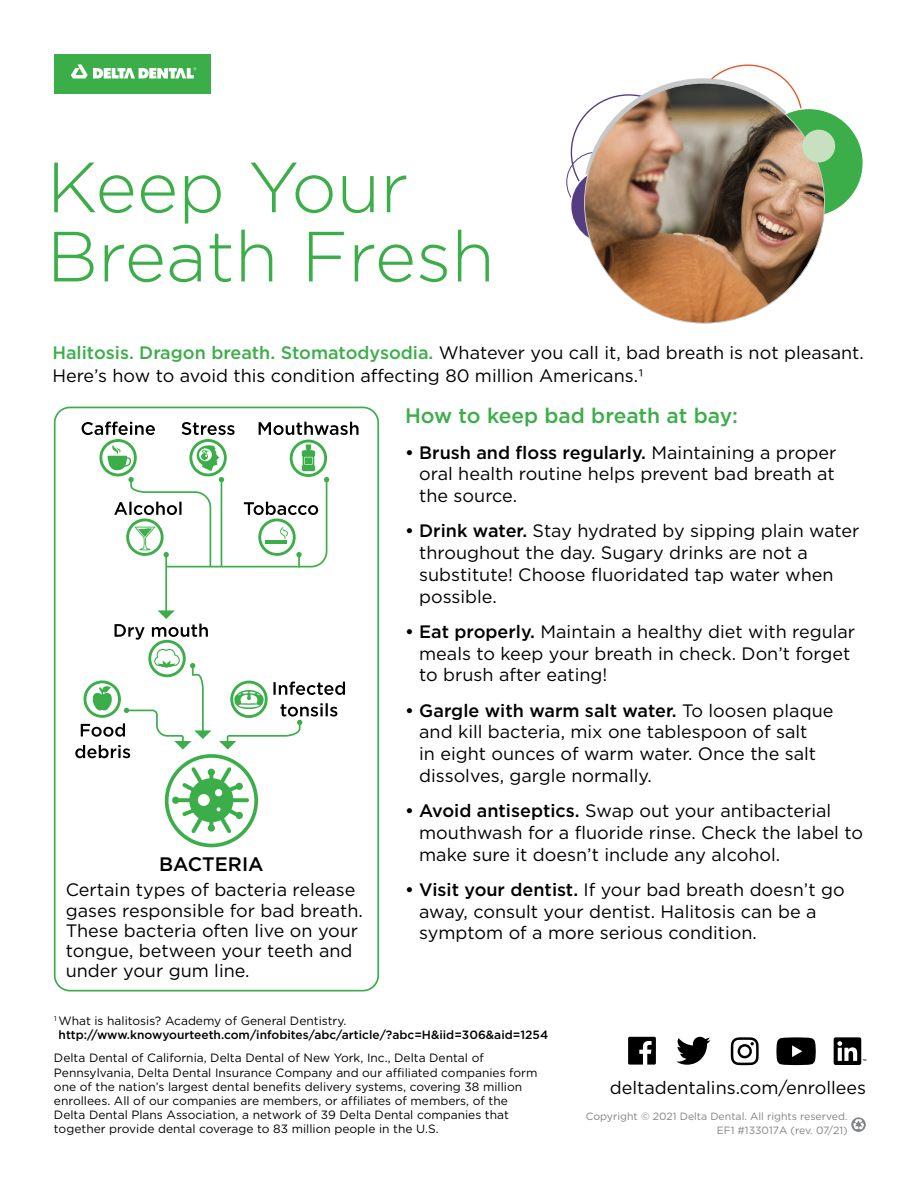
<style>
.page{position:relative;width:918px;height:1188px;background:#fff}
.page>*{position:absolute;margin:0;border:0;box-sizing:border-box;transform-origin:0 0}
.t1{font:300 70.95px/69.2px "Gotham";color:#3cae49}
.t2{font:500 21px "Gotham";color:#3cae49}
.t3{font:500 19.5px "Gotham";color:#000}
.t4{font:18px/21.8px "Gotham";color:#000}
.t5{font:12px/14.2px "Gotham";color:#000}
.t6{font:500 12px/14.2px "Gotham";color:#000}
.t7{font:10.5px/14.4px "Gotham";color:#808285;text-align:right}
.s1{font-weight:500;color:#3cae49}
.s2{font-weight:500}
.s3{font-weight:400}
</style>
<div class="page">
<div style="left:54px;top:54px;width:157px;height:39px;background:#3cae49"></div>
<svg style="left:71px;top:64px;width:125px;height:15px"></svg>
<div style="left:755px;top:108px;width:108px;height:109px;background:#3cae49;border-radius:50%"></div>
<svg style="left:571px;top:168px;width:76px;height:76px"></svg>
<img style="left:585px;top:83px;width:240px;height:240px;border-radius:120px">
<div style="left:802px;top:130px;width:33px;height:32px;background:#c7e0bf;border-radius:50%"></div>
<div style="left:54px;top:407px;width:325px;height:585px;border:2px solid #3cae49;border-radius:15px"></div>
<div style="left:189px;top:439px;width:38px;height:37px;border:3px solid #3cae49;border-radius:50%"></div>
<svg style="left:196px;top:444px;width:23px;height:27px"></svg>
<div style="left:148px;top:640px;width:38px;height:37px;border:3px solid #3cae49;border-radius:50%"></div>
<div style="left:230px;top:681px;width:38px;height:37px;border:3px solid #3cae49;border-radius:50%"></div>
<div style="left:99px;top:439px;width:38px;height:37px;border:3px solid #3cae49;border-radius:50%"></div>
<svg style="left:108px;top:444px;width:23px;height:26px"></svg>
<div style="left:290px;top:440px;width:37px;height:37px;border:3px solid #3cae49;border-radius:50%"></div>
<svg style="left:302px;top:444px;width:13px;height:27px"></svg>
<div style="left:165px;top:754px;width:93px;height:93px;border:4px solid #3cae49;border-radius:50%"></div>
<svg style="left:172px;top:767px;width:77px;height:66px"></svg>
<hr style="left:165px;top:556px;width:2px;height:59px;background:#3cae49">
<svg style="left:82px;top:422px;width:73px;height:13px"></svg>
<svg style="left:115px;top:610px;width:93px;height:30px"></svg>
<svg style="left:219px;top:682px;width:126px;height:68px"></svg>
<svg style="left:75px;top:649px;width:136px;height:109px"></svg>
<svg style="left:114px;top:477px;width:215px;height:91px"></svg>
<svg style="left:182px;top:422px;width:53px;height:13px"></svg>
<svg style="left:259px;top:422px;width:100px;height:13px"></svg>
<svg style="left:851px;top:1117px;width:15px;height:15px"></svg>
<svg style="left:628px;top:1037px;width:28px;height:28px"></svg>
<svg style="left:676px;top:1037px;width:35px;height:28px"></svg>
<svg style="left:731px;top:1037px;width:28px;height:28px"></svg>
<svg style="left:776px;top:1037px;width:40px;height:28px"></svg>
<svg style="left:834px;top:1037px;width:32px;height:28px"></svg>
<h1 class="t1" style="left:47px;top:151px;width:449px">Keep Your<br>Breath Fresh</h1>
<p class="t4" style="left:52px;top:341px;width:813px;line-height:22.5px"><span class="s1">Halitosis. Dragon breath. Stomatodysodia.</span> Whatever you call it, bad breath is not pleasant.<br>Here’s how to avoid this condition affecting 80 million Americans.1</p>
<p class="t3" style="left:159px;top:852px;width:106px">BACTERIA</p>
<p class="t4" style="left:66px;top:879px;width:299px;line-height:20.2px">Certain types of bacteria release gases responsible for bad breath.<br>These bacteria often live on your tongue, between your teeth and under your gum line.</p>
<p class="t2" style="left:405px;top:402px;width:335px">How to keep bad breath at bay:</p>
<p class="t4" style="left:419px;top:441px;width:419px;text-align:justify;text-indent:-14px"><span class="s2">• Brush and floss regularly.</span> Maintaining a proper oral health routine helps prevent bad breath at the source.</p>
<p class="t4" style="left:419px;top:520px;width:442px;text-indent:-14px"><span class="s2">• Drink water.</span> Stay hydrated by sipping plain water throughout the day. Sugary drinks are not a substitute! Choose fluoridated tap water when possible.</p>
<p class="t4" style="left:419px;top:620px;width:437px;text-indent:-14px"><span class="s2">• Eat properly.</span> Maintain a healthy diet with regular meals to keep your breath in check. Don’t forget to brush after eating!</p>
<p class="t4" style="left:419px;top:699px;width:416px;text-indent:-14px"><span class="s2">• Gargle with warm salt water.</span> To loosen plaque and kill bacteria, mix one tablespoon of salt<br>in eight ounces of warm water. Once the salt dissolves, gargle normally.</p>
<p class="t4" style="left:419px;top:799px;width:445px;text-indent:-14px"><span class="s2">• Avoid antiseptics.</span> Swap out your antibacterial mouthwash for a fluoride rinse. Check the label to make sure it doesn’t include any alcohol.</p>
<p class="t4" style="left:419px;top:878px;width:427px;text-indent:-14px"><span class="s2">• Visit your dentist.</span> If your bad breath doesn’t go away, consult your dentist. Halitosis can be a symptom of a more serious condition.</p>
<p class="t6" style="left:59px;top:1013px;width:491px;text-indent:-5px"><sup>1</sup> <span class="s3">What is halitosis? Academy of General Dentistry. </span>http://www.knowyourteeth.com/infobites/abc/article/?abc=H&amp;iid=306&amp;aid=1254</p>
<p class="t5" style="left:54px;top:1051px;width:485px">Delta Dental of California, Delta Dental of New York, Inc., Delta Dental of Pennsylvania, Delta Dental Insurance Company and our affiliated companies form one of the nation’s largest dental benefits delivery systems, covering 38 million enrollees. All of our companies are members, or affiliates of members, of the Delta Dental Plans Association, a network of 39 Delta Dental companies that together provide dental coverage to 83 million people in the U.S.</p>
<p class="t4" style="left:610px;top:1076px;width:258px">deltadentalins.com/enrollees</p>
<p class="t7" style="left:586px;top:1109px;width:263px">Copyright © 2021 Delta Dental. All rights reserved.<br>EF1 #133017A (rev. 07/21)</p>
</div>
